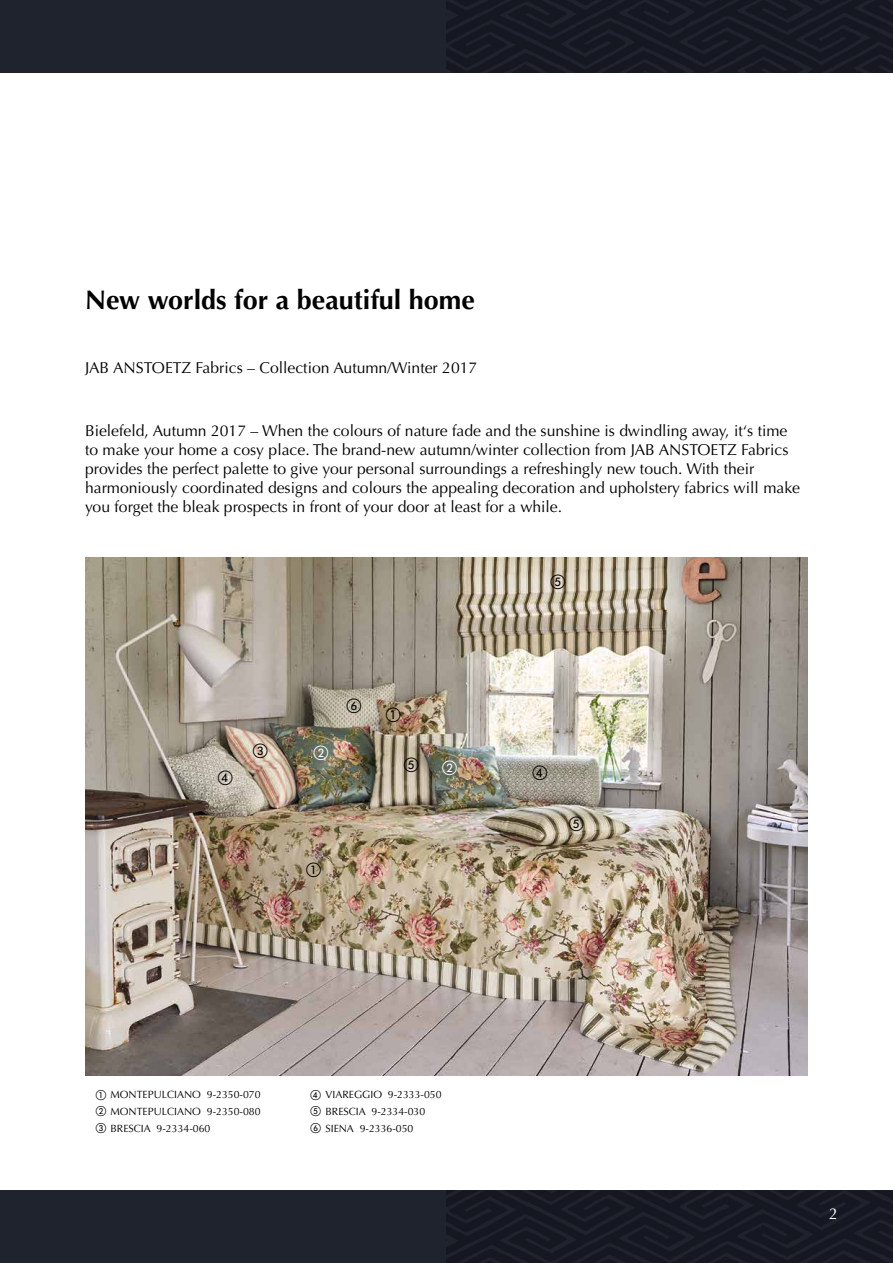
<style>
.page{position:relative;width:893px;height:1263px;background:#fff}
.page>*{position:absolute;margin:0;border:0;box-sizing:border-box;transform-origin:0 0}
.t1{font:700 27px "Optima LT Std";color:#000}
.t2{font:15.75px/18.9px "Optima LT Std";color:#000}
.t3{font:15.75px "Optima LT Std";color:#fff}
.t4{font:10.5px/16.8px "Optima LT Std";color:#000;text-align:justify}
</style>
<div class="page">
<div style="left:0;top:0;width:893px;height:72px;background:linear-gradient(to right,#212530,#161922)"></div>
<div style="left:0;top:1191px;width:893px;height:72px;background:linear-gradient(to right,#212530,#161923)"></div>
<img style="left:85px;top:557px;width:723px;height:519px">
<svg style="left:314px;top:746px;width:14px;height:14px"></svg>
<svg style="left:306px;top:863px;width:15px;height:14px"></svg>
<svg style="left:218px;top:770px;width:15px;height:15px"></svg>
<svg style="left:253px;top:743px;width:15px;height:15px"></svg>
<svg style="left:347px;top:699px;width:14px;height:14px"></svg>
<svg style="left:533px;top:766px;width:14px;height:14px"></svg>
<svg style="left:551px;top:574px;width:14px;height:15px"></svg>
<svg style="left:404px;top:757px;width:15px;height:15px"></svg>
<svg style="left:442px;top:760px;width:15px;height:15px"></svg>
<svg style="left:569px;top:817px;width:14px;height:14px"></svg>
<svg style="left:386px;top:707px;width:15px;height:15px"></svg>
<h1 class="t1" style="left:85px;top:284px;width:391px">New worlds for a beautiful home</h1>
<p class="t2" style="left:85px;top:358px;width:394px">JAB ANSTOETZ Fabrics – Collection Autumn/Winter 2017</p>
<p class="t2" style="left:85px;top:422px;width:716px">Bielefeld, Autumn 2017 – When the colours of nature fade and the sunshine is dwindling away, it‘s time to make your home a cosy place. The brand-new autumn/winter collection from JAB ANSTOETZ Fabrics provides the perfect palette to give your personal surroundings a refreshingly new touch. With their harmoniously coordinated designs and colours the appealing decoration and upholstery fabrics will make you forget the bleak prospects in front of your door at least for a while.</p>
<p class="t4" style="left:96px;top:1086px;width:166px">① MONTEPULCIANO 9-2350-070<br>② MONTEPULCIANO 9-2350-080<br>③ BRESCIA 9-2334-060</p>
<p class="t4" style="left:311px;top:1086px;width:133px;text-align:left">④ VIAREGGIO 9-2333-050<br>⑤ BRESCIA 9-2334-030<br>⑥ SIENA 9-2336-050</p>
<p class="t3" style="left:829px;top:1205px;width:10px">2</p>
</div>
